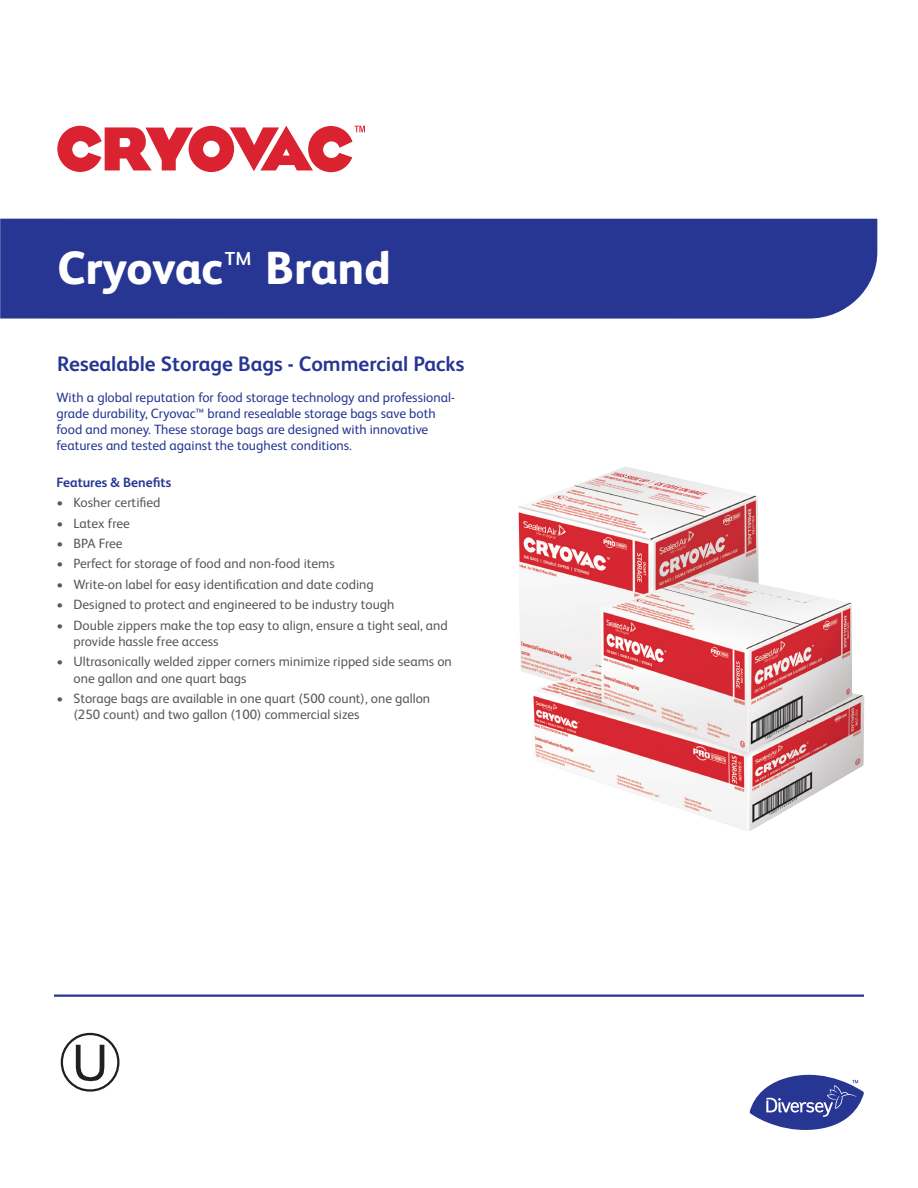
<style>
.page{position:relative;width:918px;height:1188px;background:#fff}
.page>*{position:absolute;margin:0;border:0;box-sizing:border-box;transform-origin:0 0}
.Fancy_Name_page_1{font:800 46.5px "FS Albert Pro";color:#fff}
.Product_Descriptor_p{font:700 21px "FS Albert Pro";color:#263692}
.t1{font:13.5px/16.2px "FS Albert Pro";color:#57585a}
.Intro_sentence_page{font:13.5px/16.2px "FS Albert Pro";color:#263692}
.Section_headings{font:700 13.5px "FS Albert Pro";color:#263692}
.s1{font-weight:400}
</style>
<div class="page">
<hr style="left:54px;top:995px;width:810px;height:2px;background:#263692">
<svg style="left:57px;top:126px;width:308px;height:46px"></svg>
<svg style="left:61px;top:1033px;width:58px;height:59px"></svg>
<img style="left:518px;top:467px;width:346px;height:364px">
<div style="left:0;top:219px;width:877px;height:100px;background:#263692"></div>
<svg style="left:749px;top:1074px;width:115px;height:56px"></svg>
<p class="Fancy_Name_page_1" style="left:57px;top:232px;width:335px">Cryovac<span class="s1">™</span> Brand</p>
<p class="Product_Descriptor_p" style="left:57px;top:350px;width:409px">Resealable Storage Bags - Commercial Packs</p>
<p class="Intro_sentence_page" style="left:57px;top:388px;width:400px">With a global reputation for food storage technology and professional&shy;grade durability, Cryovac™ brand resealable storage bags save both food and money. These storage bags are designed with innovative features and tested against the toughest conditions.</p>
<p class="Section_headings" style="left:57px;top:473px;width:116px">Features &amp; Benefits</p>
<p class="t1" style="left:57px;top:493px;width:105px">• Kosher certified</p>
<p class="t1" style="left:57px;top:514px;width:75px">• Latex free</p>
<p class="t1" style="left:57px;top:534px;width:68px">• BPA Free</p>
<p class="t1" style="left:57px;top:555px;width:280px">• Perfect for storage of food and non-food items</p>
<p class="t1" style="left:57px;top:575px;width:319px">• Write-on label for easy identification and date coding</p>
<p class="t1" style="left:57px;top:596px;width:339px">• Designed to protect and engineered to be industry tough</p>
<p class="t1" style="left:74px;top:616px;width:376px;text-indent:-17px">• Double zippers make the top easy to align, ensure a tight seal, and provide hassle free access</p>
<p class="t1" style="left:74px;top:653px;width:380px;text-indent:-17px">• Ultrasonically welded zipper corners minimize ripped side seams on one gallon and one quart bags</p>
<p class="t1" style="left:74px;top:689px;width:358px;text-indent:-17px">• Storage bags are available in one quart (500 count), one gallon (250 count) and two gallon (100) commercial sizes</p>
</div>
